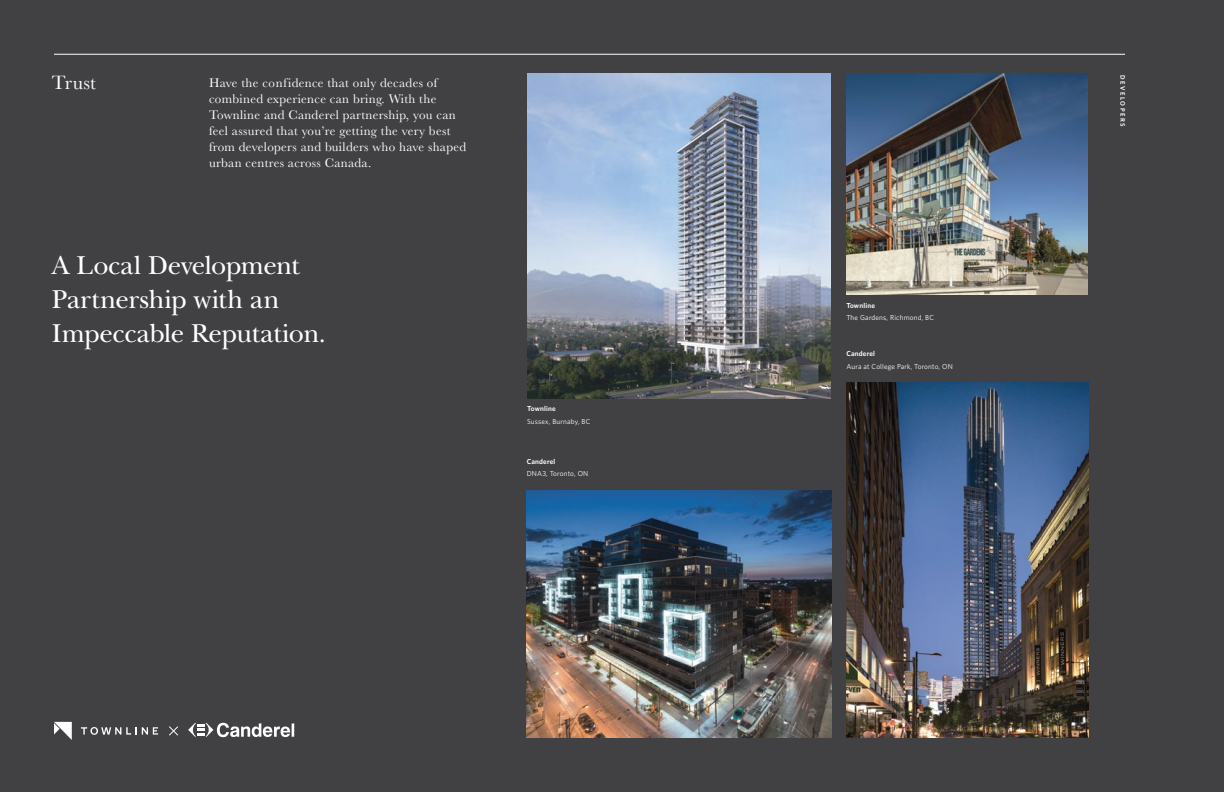
<style>
.page{position:relative;width:1224px;height:792px;background:#414042}
.page>*{position:absolute;margin:0;border:0;box-sizing:border-box;transform-origin:0 0}
.t1{font:27px/34px "New Baskerville";letter-spacing:-.015em;color:#fff}
.t2{font:20px "Baskerville";letter-spacing:.005em;color:#fff}
.t3{font:13px/16px "Baskerville";letter-spacing:.025em;color:#fff}
.t4{font:7.2px "Whitney";letter-spacing:.025em;color:#fff}
.t5{font:600 7.2px "Whitney";letter-spacing:.025em;color:#fff}
.t6{font:600 6.5px "Whitney";letter-spacing:.245em;color:#fff}
</style>
<div class="page">
<hr style="left:54px;top:54px;width:1071px;height:1px;background:#fff">
<img style="left:527px;top:74px;width:304px;height:324px">
<img style="left:846px;top:74px;width:242px;height:220px">
<img style="left:846px;top:382px;width:242px;height:356px">
<img style="left:527px;top:491px;width:305px;height:247px">
<svg style="left:81px;top:727px;width:77px;height:8px"></svg>
<svg style="left:54px;top:722px;width:18px;height:18px"></svg>
<svg style="left:169px;top:726px;width:9px;height:10px"></svg>
<svg style="left:188px;top:723px;width:106px;height:14px"></svg>
<h2 class="t2" style="left:52px;top:70px;width:45px">Trust</h2>
<p class="t3" style="left:209px;top:75px;width:259px">Have the confidence that only decades of combined experience can bring. With the Townline and Canderel partnership, you can feel assured that you’re getting the very best from developers and builders who have shaped urban centres across Canada.</p>
<h1 class="t1" style="left:52px;top:248px;width:276px">A Local Development<br>Partnership with an<br>Impeccable Reputation.</h1>
<p class="t5" style="left:527px;top:404px;width:30px">Townline</p>
<p class="t4" style="left:527px;top:417px;width:65px">Sussex, Burnaby, BC</p>
<p class="t5" style="left:527px;top:457px;width:30px">Canderel</p>
<p class="t4" style="left:527px;top:469px;width:63px">DNA3, Toronto, ON</p>
<p class="t5" style="left:846px;top:301px;width:30px">Townline</p>
<p class="t4" style="left:846px;top:314px;width:89px">The Gardens, Richmond, BC</p>
<p class="t5" style="left:846px;top:350px;width:30px">Canderel</p>
<p class="t4" style="left:846px;top:362px;width:108px">Aura at College Park, Toronto, ON</p>
<p class="t6" style="left:1127px;top:75px;width:54px;rotate:90deg">DEVELOPERS</p>
</div>
